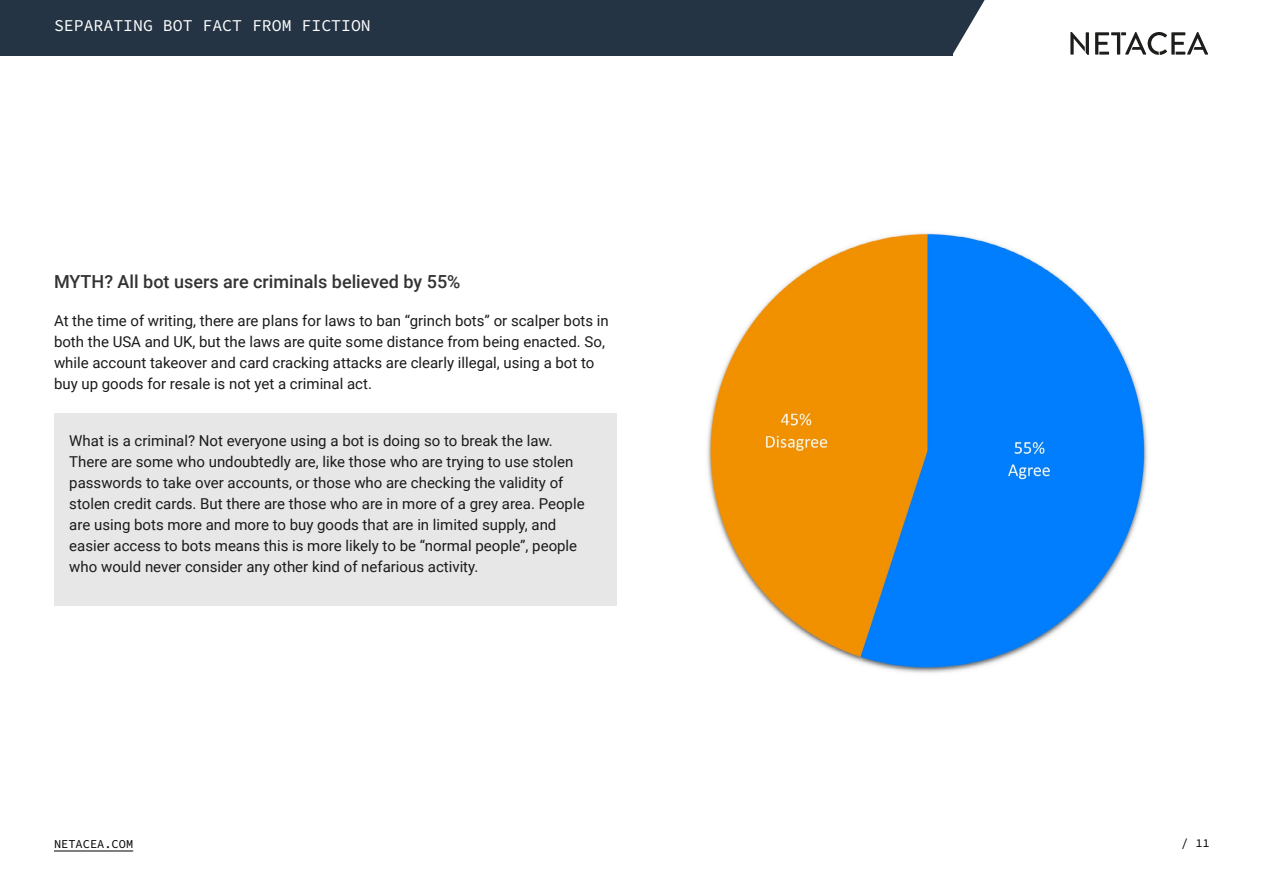
<style>
.page{position:relative;width:1263px;height:893px;background:#fff}
.page>*{position:absolute;margin:0;border:0;box-sizing:border-box;transform-origin:0 0}
.t1{font:500 18px "Roboto";color:#333}
.t2{font:16.5px "Source Code Pro";color:#fff}
.t3{font:15px/21px "Roboto";color:#1a1a1a}
.t4{font:12px "Source Code Pro";color:#000}
</style>
<div class="page">
<div style="left:0;top:0;width:952px;height:55px;background:#243444"></div>
<svg style="left:952px;top:0;width:33px;height:55px"></svg>
<hr style="left:54px;top:851px;width:79px;height:1px;background:#000">
<svg style="left:1070px;top:32px;width:19px;height:23px"></svg>
<svg style="left:1095px;top:32px;width:113px;height:23px"></svg>
<div style="left:54px;top:414px;width:563px;height:192px;background:#e7e7e7"></div>
<img style="left:707px;top:231px;width:441px;height:442px">
<p class="t2" style="left:54px;top:13px;width:318px">SEPARATING BOT FACT FROM FICTION</p>
<p class="t1" style="left:54px;top:269px;width:408px">MYTH? All bot users are criminals believed by 55%</p>
<p class="t3" style="left:54px;top:310px;width:556px">At the time of writing, there are plans for laws to ban “grinch bots” or scalper bots in both the USA and UK, but the laws are quite some distance from being enacted. So, while account takeover and card cracking attacks are clearly illegal, using a bot to buy up goods for resale is not yet a criminal act.</p>
<p class="t3" style="left:69px;top:430px;width:517px">What is a criminal? Not everyone using a bot is doing so to break the law.<br>There are some who undoubtedly are, like those who are trying to use stolen passwords to take over accounts, or those who are checking the validity of stolen credit cards. But there are those who are in more of a grey area. People are using bots more and more to buy goods that are in limited supply, and easier access to bots means this is more likely to be “normal people”, people who would never consider any other kind of nefarious activity.</p>
<p class="t4" style="left:54px;top:835px;width:81px">NETACEA.COM</p>
<p class="t4" style="left:1181px;top:835px;width:30px">/ 11</p>
</div>
